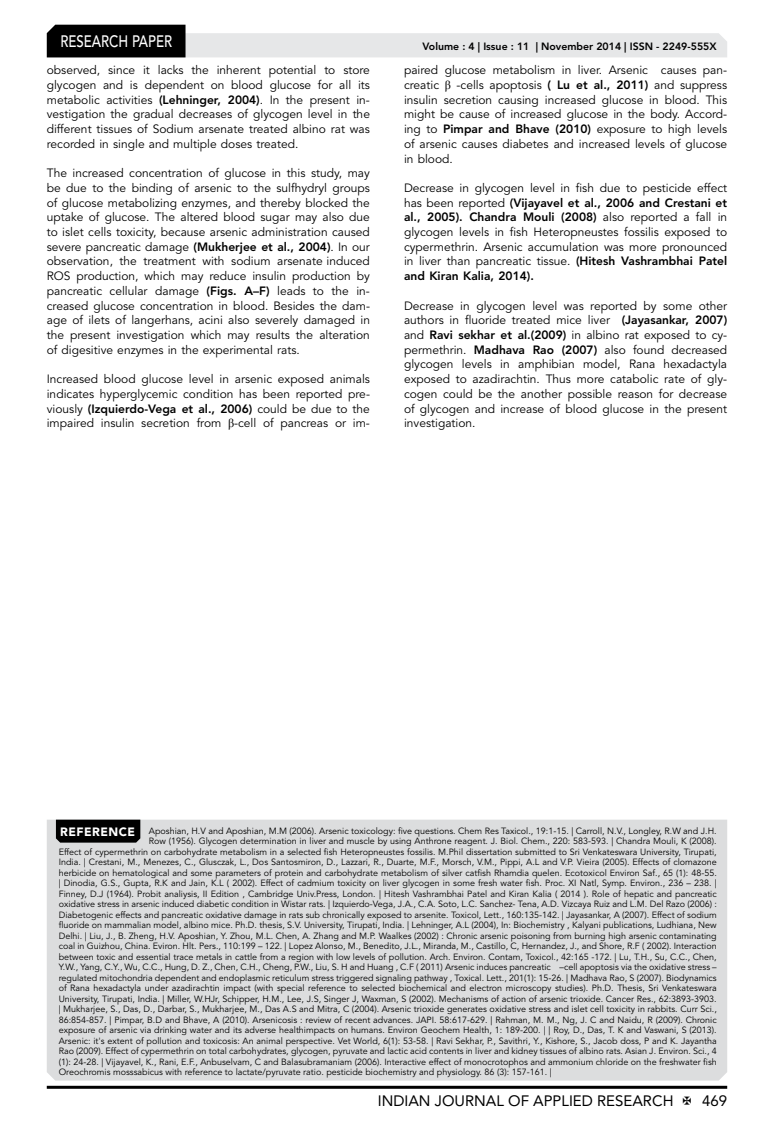
<style>
.page{position:relative;width:774px;height:1136px;background:#fff}
.page>*{position:absolute;margin:0;border:0;box-sizing:border-box;transform-origin:0 0}
.t1{font:500 16.5px "Avenir LT Std";color:#fff;scale:.8 1}
.t2{font:15px "Avenir LT Std";color:#000}
.t3{font:12px/14.7px "Avenir LT Std";color:#000;text-align:justify}
.t4{font:800 10.5px "Avenir LT Std";color:#000}
.t5{font:9px "Avenir LT Std";color:#000}
.s1{font-weight:800}
.s2{font-family:"Times New Roman"}
.s3{font-weight:900;font-size:12px;color:#fff}
</style>
<div class="page">
<hr style="left:47px;top:1085px;width:680px;height:3px;background:#000">
<svg style="left:47px;top:25px;width:680px;height:32px"></svg>
<div style="left:47px;top:819px;width:680px;height:261px;background:#dcddde"></div>
<div style="left:56px;top:819px;width:84px;height:23px;background:#000"></div>
<h1 class="t1" style="left:60px;top:32px;width:139px">RESEARCH PAPER</h1>
<p class="t3" style="left:47px;top:63px;width:325px">observed, since it lacks the inherent potential to store glycogen and is dependent on blood glucose for all its metabolic activities <span class="s1">(Lehninger, 2004)</span>. In the present in&shy;vestigation the gradual decreases of glycogen level in the different tissues of Sodium arsenate treated albino rat was recorded in single and multiple doses treated.</p>
<p class="t3" style="left:47px;top:166px;width:325px">The increased concentration of glucose in this study, may be due to the binding of arsenic to the sulfhydryl groups of glucose metabolizing enzymes, and thereby blocked the uptake of glucose. The altered blood sugar may also due to islet cells toxicity, because arsenic administration caused severe pancreatic damage <span class="s1">(Mukherjee et al., 2004)</span>. In our observation, the treatment with sodium arsenate induced ROS production, which may reduce insulin production by pancreatic cellular damage <span class="s1">(Figs. A–F)</span> leads to the in&shy;creased glucose concentration in blood. Besides the dam&shy;age of ilets of langerhans, acini also severely damaged in the present investigation which may results the alteration of digesitive enzymes in the experimental rats.</p>
<h3 class="t3" style="left:47px;top:372px;width:325px">Increased blood glucose level in arsenic exposed animals indicates hyperglycemic condition has been reported pre&shy;viously <span class="s1">(Izquierdo-Vega et al., 2006)</span> could be due to the impaired insulin secretion from <span class="s2">β</span>-cell of pancreas or im-</h3>
<p class="t4" style="left:422px;top:41px;width:296px">Volume : 4 | Issue : 11 | November 2014 | ISSN - 2249-555X</p>
<p class="t3" style="left:404px;top:63px;width:325px">paired glucose metabolism in liver. Arsenic causes pan&shy;creatic <span class="s2">β</span> -cells apoptosis <span class="s1">( Lu et al., 2011)</span> and suppress insulin secretion causing increased glucose in blood. This might be cause of increased glucose in the body. Accord&shy;ing to <span class="s1">Pimpar and Bhave (2010)</span> exposure to high levels of arsenic causes diabetes and increased levels of glucose in blood.</p>
<p class="t3" style="left:404px;top:181px;width:325px">Decrease in glycogen level in fish due to pesticide effect has been reported <span class="s1">(Vijayavel et al., 2006 and Crestani et al., 2005). Chandra Mouli (2008)</span> also reported a fall in glycogen levels in fish Heteropneustes fossilis exposed to cypermethrin. Arsenic accumulation was more pronounced in liver than pancreatic tissue. <span class="s1">(Hitesh Vashrambhai Patel and Kiran Kalia, 2014).</span></p>
<p class="t3" style="left:404px;top:298px;width:325px">Decrease in glycogen level was reported by some other authors in fluoride treated mice liver <span class="s1">(Jayasankar, 2007) </span>and <span class="s1">Ravi sekhar et al.(2009)</span> in albino rat exposed to cy&shy;permethrin. <span class="s1">Madhava Rao (2007)</span> also found decreased glycogen levels in amphibian model, Rana hexadactyla exposed to azadirachtin. Thus more catabolic rate of gly&shy;cogen could be the another possible reason for decrease of glycogen and increase of blood glucose in the present investigation.</p>
<p class="t5" style="left:60px;top:825px;width:658px"><span class="s3">REFERENCE</span> Aposhian, H.V and Aposhian, M.M (2006). Arsenic toxicology: five questions. Chem Res Taxicol., 19:1-15. | Carroll, N.V., Longley, R.W and J.H.</p>
<p class="t5" style="left:149px;top:835px;width:569px">Row (1956). Glycogen determination in liver and muscle by using Anthrone reagent. J. Biol. Chem., 220: 583-593. | Chandra Mouli, K (2008).</p>
<p class="t5" style="left:59px;top:846px;width:659px">Effect of cypermethrin on carbohydrate metabolism in a selected fish Heteropneustes fossilis. M.Phil dissertation submitted to Sri Venkateswara University, Tirupati,</p>
<p class="t5" style="left:59px;top:856px;width:659px">India. | Crestani, M., Menezes, C., Glusczak, L., Dos Santosmiron, D., Lazzari, R., Duarte, M.F., Morsch, V.M., Pippi, A.L and V.P. Vieira (2005). Effects of clomazone</p>
<p class="t5" style="left:59px;top:867px;width:660px">herbicide on hematological and some parameters of protein and carbohydrate metabolism of silver catfish Rhamdia quelen. Ecotoxicol Environ Saf., 65 (1): 48-55.</p>
<p class="t5" style="left:59px;top:877px;width:659px">| Dinodia, G.S., Gupta, R.K and Jain, K.L ( 2002). Effect of cadmium toxicity on liver glycogen in some fresh water fish. Proc. XI Natl, Symp. Environ., 236 – 238. |</p>
<p class="t5" style="left:59px;top:888px;width:660px">Finney, D.J (1964). Probit analiysis, II Edition , Cambridge Univ.Press, London. | Hitesh Vashrambhai Patel and Kiran Kalia ( 2014 ). Role of hepatic and pancreatic</p>
<p class="t5" style="left:59px;top:898px;width:660px">oxidative stress in arsenic induced diabetic condition in Wistar rats. | Izquierdo-Vega, J.A., C.A. Soto, L.C. Sanchez- Tena, A.D. Vizcaya Ruiz and L.M. Del Razo (2006) :</p>
<p class="t5" style="left:59px;top:909px;width:660px">Diabetogenic effects and pancreatic oxidative damage in rats sub chronically exposed to arsenite. Toxicol, Lett., 160:135-142. | Jayasankar, A (2007). Effect of sodium</p>
<p class="t5" style="left:59px;top:919px;width:659px">fluoride on mammalian model, albino mice. Ph.D. thesis, S.V. University, Tirupati, India. | Lehninger, A.L (2004), In: Biochemistry , Kalyani publications, Ludhiana, New</p>
<p class="t5" style="left:59px;top:930px;width:659px">Delhi. | Liu, J., B. Zheng, H.V. Aposhian, Y. Zhou, M.L. Chen, A. Zhang and M.P. Waalkes (2002) : Chronic arsenic poisoning from burning high arsenic contaminating</p>
<p class="t5" style="left:59px;top:940px;width:659px">coal in Guizhou, China. Eviron. Hlt. Pers., 110:199 – 122. | Lopez Alonso, M., Benedito, J.L., Miranda, M., Castillo, C, Hernandez, J., and Shore, R.F ( 2002). Interaction</p>
<p class="t5" style="left:59px;top:951px;width:660px">between toxic and essential trace metals in cattle from a region with low levels of pollution. Arch. Environ. Contam, Toxicol., 42:165 -172. | Lu, T.H., Su, C.C., Chen,</p>
<p class="t5" style="left:59px;top:961px;width:659px">Y.W., Yang, C.Y., Wu, C.C., Hung, D. Z., Chen, C.H., Cheng, P.W., Liu, S. H and Huang , C.F ( 2011) Arsenic induces pancreatic β –cell apoptosis via the oxidative stress –</p>
<p class="t5" style="left:59px;top:972px;width:659px">regulated mitochondria dependent and endoplasmic reticulum stress triggered signaling pathway , Toxical. Lett., 201(1): 15-26. | Madhava Rao, S (2007). Biodynamics</p>
<p class="t5" style="left:59px;top:982px;width:660px">of Rana hexadactyla under azadirachtin impact (with special reference to selected biochemical and electron microscopy studies). Ph.D. Thesis, Sri Venkateswara</p>
<p class="t5" style="left:59px;top:993px;width:660px">University, Tirupati, India. | Miller, W.HJr, Schipper, H.M., Lee, J.S, Singer J, Waxman, S (2002). Mechanisms of action of arsenic trioxide. Cancer Res., 62:3893-3903.</p>
<p class="t5" style="left:59px;top:1003px;width:660px">| Mukharjee, S., Das, D., Darbar, S., Mukharjee, M., Das A.S and Mitra, C (2004). Arsenic trioxide generates oxidative stress and islet cell toxicity in rabbits. Curr Sci.,</p>
<p class="t5" style="left:59px;top:1014px;width:660px">86:854-857. | Pimpar, B.D and Bhave, A (2010). Arsenicosis : review of recent advances. JAPI. 58:617-629. | Rahman, M. M., Ng, J. C and Naidu, R (2009). Chronic</p>
<p class="t5" style="left:59px;top:1024px;width:660px">exposure of arsenic via drinking water and its adverse healthimpacts on humans. Environ Geochem Health, 1: 189-200. | | Roy, D., Das, T. K and Vaswani, S (2013).</p>
<p class="t5" style="left:59px;top:1035px;width:660px">Arsenic: it's extent of pollution and toxicosis: An animal perspective. Vet World, 6(1): 53-58. | Ravi Sekhar, P., Savithri, Y., Kishore, S., Jacob doss, P and K. Jayantha</p>
<p class="t5" style="left:59px;top:1045px;width:660px">Rao (2009). Effect of cypermethrin on total carbohydrates, glycogen, pyruvate and lactic acid contents in liver and kidney tissues of albino rats. Asian J. Environ. Sci., 4</p>
<p class="t5" style="left:59px;top:1056px;width:660px">(1): 24-28. | Vijayavel, K., Rani, E.F., Anbuselvam, C and Balasubramaniam (2006). Interactive effect of monocrotophos and ammonium chloride on the freshwater fish</p>
<p class="t5" style="left:59px;top:1066px;width:495px">Oreochromis mosssabicus with reference to lactate/pyruvate ratio. pesticide biochemistry and physiology. 86 (3): 157-161. |</p>
<h2 class="t2" style="left:378px;top:1091px;width:297px">INDIAN JOURNAL OF APPLIED RESEARCH</h2>
<h2 class="t2" style="left:702px;top:1091px;width:27px">469</h2>
</div>
